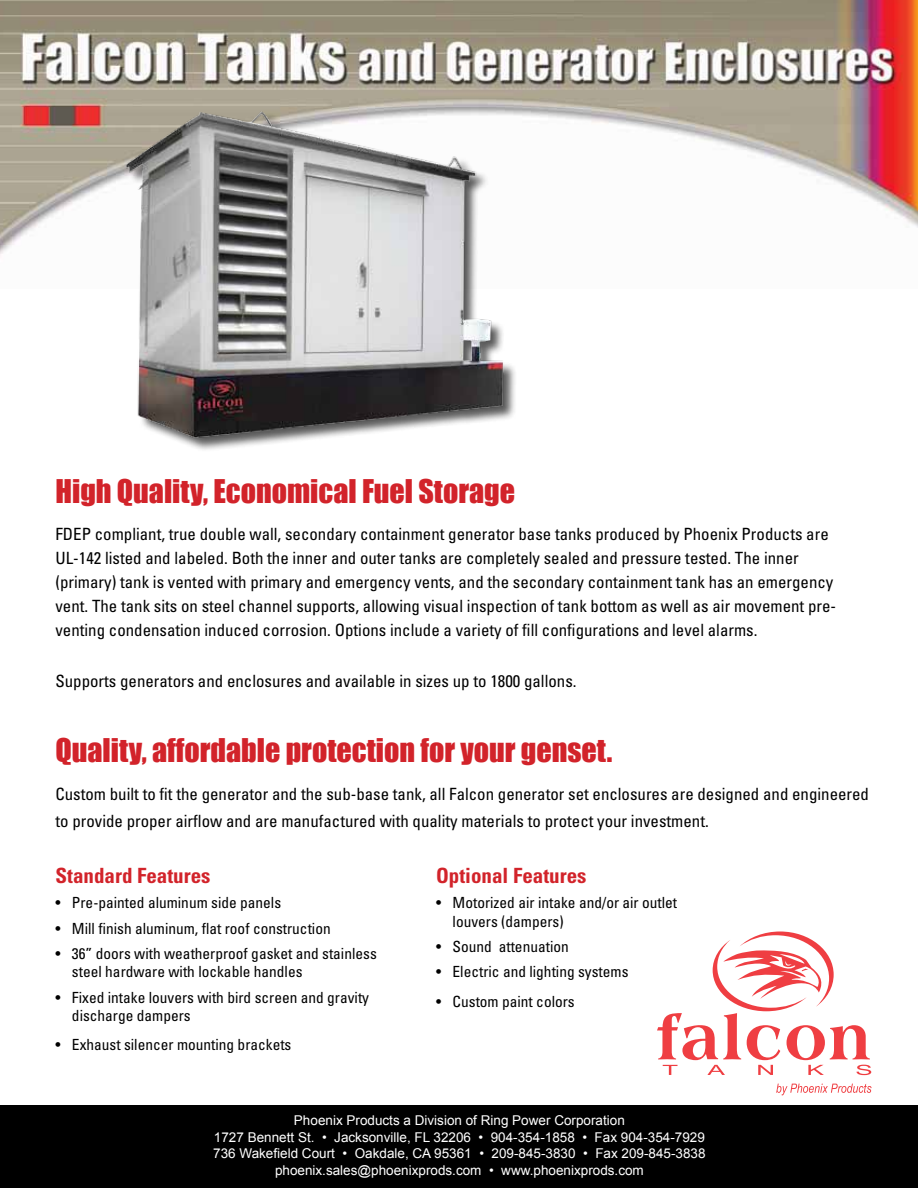
<style>
.page{position:relative;width:918px;height:1188px;background:#fff}
.page>*{position:absolute;margin:0;border:0;box-sizing:border-box;transform-origin:0 0}
.t1{font:30px "Impact";color:#d2232a}
.t2{font:700 condensed 21px "Univers";color:#d2232a}
.t3{font:condensed 16.8px/24px "Univers";color:#000}
.t4{font:condensed 15.3px/18.5px "Univers";color:#000}
.t5{font:13.5px/16.5px "Arial";color:#fff;text-align:center}
</style>
<div class="page">
<img style="left:0;top:0;width:918px;height:255px">
<svg style="left:657px;top:932px;width:214px;height:143px"></svg>
<svg style="left:776px;top:1084px;width:96px;height:11px"></svg>
<div style="left:0;top:1105px;width:918px;height:83px;background:#000"></div>
<div style="left:128px;top:113px;width:389px;height:339px;background:#000;opacity:.65"></div>
<img style="left:114px;top:110px;width:399px;height:335px">
<h1 class="t1" style="left:56px;top:468px;width:461px">High Quality, Economical Fuel Storage</h1>
<p class="t3" style="left:56px;top:522px;width:782px">FDEP compliant, true double wall, secondary containment generator base tanks produced by Phoenix Products are UL-142 listed and labeled. Both the inner and outer tanks are completely sealed and pressure tested. The inner (primary) tank is vented with primary and emergency vents, and the secondary containment tank has an emergency vent. The tank sits on steel channel supports, allowing visual inspection of tank bottom as well as air movement pre&shy;venting condensation induced corrosion. Options include a variety of fill configurations and level alarms.</p>
<p class="t3" style="left:56px;top:669px;width:523px">Supports generators and enclosures and available in sizes up to 1800 gallons.</p>
<h1 class="t1" style="left:56px;top:727px;width:559px">Quality, affordable protection for your genset.</h1>
<p class="t3" style="left:56px;top:780px;width:815px;line-height:27px">Custom built to fit the generator and the sub-base tank, all Falcon generator set enclosures are designed and engineered to provide proper airflow and are manufactured with quality materials to protect your investment.</p>
<p class="t2" style="left:56px;top:863px;width:157px">Standard Features</p>
<p class="t4" style="left:56px;top:894px;width:227px">• Pre-painted aluminum side panels</p>
<p class="t4" style="left:56px;top:919px;width:277px">• Mill finish aluminum, flat roof construction</p>
<p class="t4" style="left:72px;top:944px;width:306px;text-indent:-16px">• 36” doors with weatherproof gasket and stainless steel hardware with lockable handles</p>
<p class="t4" style="left:72px;top:988px;width:299px;text-indent:-16px">• Fixed intake louvers with bird screen and gravity discharge dampers</p>
<p class="t4" style="left:56px;top:1035px;width:237px">• Exhaust silencer mounting brackets</p>
<p class="t2" style="left:436px;top:863px;width:152px">Optional Features</p>
<p class="t4" style="left:453px;top:894px;width:226px;text-indent:-16px">• Motorized air intake and/or air outlet louvers (dampers)</p>
<p class="t4" style="left:436px;top:937px;width:134px">• Sound attenuation</p>
<p class="t4" style="left:436px;top:962px;width:194px">• Electric and lighting systems</p>
<p class="t4" style="left:436px;top:992px;width:140px">• Custom paint colors</p>
<p class="t5" style="left:213px;top:1112px;width:494px">Phoenix Products a Division of Ring Power Corporation<br>1727 Bennett St. • Jacksonville, FL 32206 • 904-354-1858 • Fax 904-354-7929<br>736 Wakefield Court • Oakdale, CA 95361 • 209-845-3830 • Fax 209-845-3838 phoenix.sales@phoenixprods.com • www.phoenixprods.com</p>
</div>
